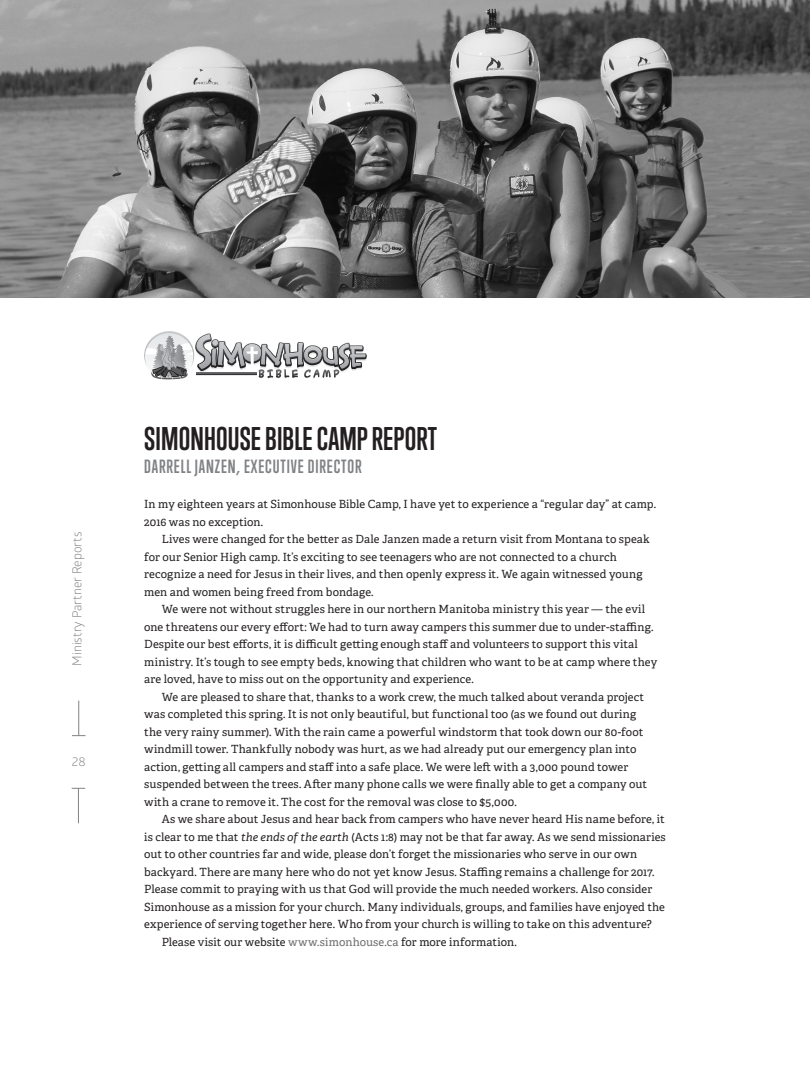
<style>
.page{position:relative;width:810px;height:1080px;background:#fff}
.page>*{position:absolute;margin:0;border:0;box-sizing:border-box;transform-origin:0 0}
.t1{font:700 30px "Trump Gothic Pro";letter-spacing:.005em;color:#231f20}
.t2{font:700 17.5px "Trump Gothic Pro";letter-spacing:.05em;color:#808285}
.Page_no{font:12.5px "Glober";color:#808285}
.p1{font:11.25px/17.5px "Adelle PE";letter-spacing:.01em;color:#231f20}
.s1{font-style:italic}
.s2{color:#6c6d70}
</style>
<div class="page">
<img style="left:0;top:0;width:810px;height:297px">
<img style="left:160px;top:379px;width:15px;height:1px">
<svg style="left:144px;top:331px;width:223px;height:48px"></svg>
<hr style="left:78px;top:701px;width:1px;height:35px;background:#808285">
<hr style="left:78px;top:788px;width:1px;height:35px;background:#808285">
<svg style="left:72px;top:735px;width:13px;height:1px"></svg>
<svg style="left:72px;top:788px;width:13px;height:1px"></svg>
<p class="Page_no" style="left:68px;top:665px;width:135px;rotate:-90deg">Ministry Partner Reports</p>
<p class="Page_no" style="left:72px;top:753px;width:15px">28</p>
<p class="t1" style="left:144px;top:420px;width:294px">SIMONHOUSE BIBLE CAMP REPORT</p>
<p class="t2" style="left:144px;top:456px;width:219px">DARRELL JANZEN, EXECUTIVE DIRECTOR</p>
<p class="p1" style="left:144px;top:495px;width:513px">In my eighteen years at Simonhouse Bible Camp, I have yet to experience a “regular day” at camp.<br>2016 was no exception.</p>
<p class="p1" style="left:144px;top:530px;width:507px;text-indent:17px">Lives were changed for the better as Dale Janzen made a return visit from Montana to speak for our Senior High camp. It’s exciting to see teenagers who are not connected to a church recognize a need for Jesus in their lives, and then openly express it. We again witnessed young men and women being freed from bondage.</p>
<p class="p1" style="left:144px;top:600px;width:515px;text-indent:17px">We were not without struggles here in our northern Manitoba ministry this year — the evil one threatens our every effort: We had to turn away campers this summer due to under-staffing.<br>Despite our best efforts, it is difficult getting enough staff and volunteers to support this vital ministry. It’s tough to see empty beds, knowing that children who want to be at camp where they are loved, have to miss out on the opportunity and experience.</p>
<p class="p1" style="left:144px;top:687px;width:504px;text-indent:17px">We are pleased to share that, thanks to a work crew, the much talked about veranda project was completed this spring. It is not only beautiful, but functional too (as we found out during the very rainy summer). With the rain came a powerful windstorm that took down our 80-foot windmill tower. Thankfully nobody was hurt, as we had already put our emergency plan into action, getting all campers and staff into a safe place. We were left with a 3,000 pound tower suspended between the trees. After many phone calls we were finally able to get a company out with a crane to remove it. The cost for the removal was close to $5,000.</p>
<p class="p1" style="left:144px;top:810px;width:523px;text-indent:17px">As we share about Jesus and hear back from campers who have never heard His name before, it is clear to me that <span class="s1">the ends of the earth</span> (Acts 1:8) may not be that far away. As we send missionaries out to other countries far and wide, please don’t forget the missionaries who serve in our own backyard. There are many here who do not yet know Jesus. Staffing remains a challenge for 2017.<br>Please commit to praying with us that God will provide the much needed workers. Also consider Simonhouse as a mission for your church. Many individuals, groups, and families have enjoyed the experience of serving together here. Who from your church is willing to take on this adventure?</p>
<p class="p1" style="left:162px;top:932px;width:357px">Please visit our website <span class="s2">www.simonhouse.ca</span> for more information.</p>
</div>
